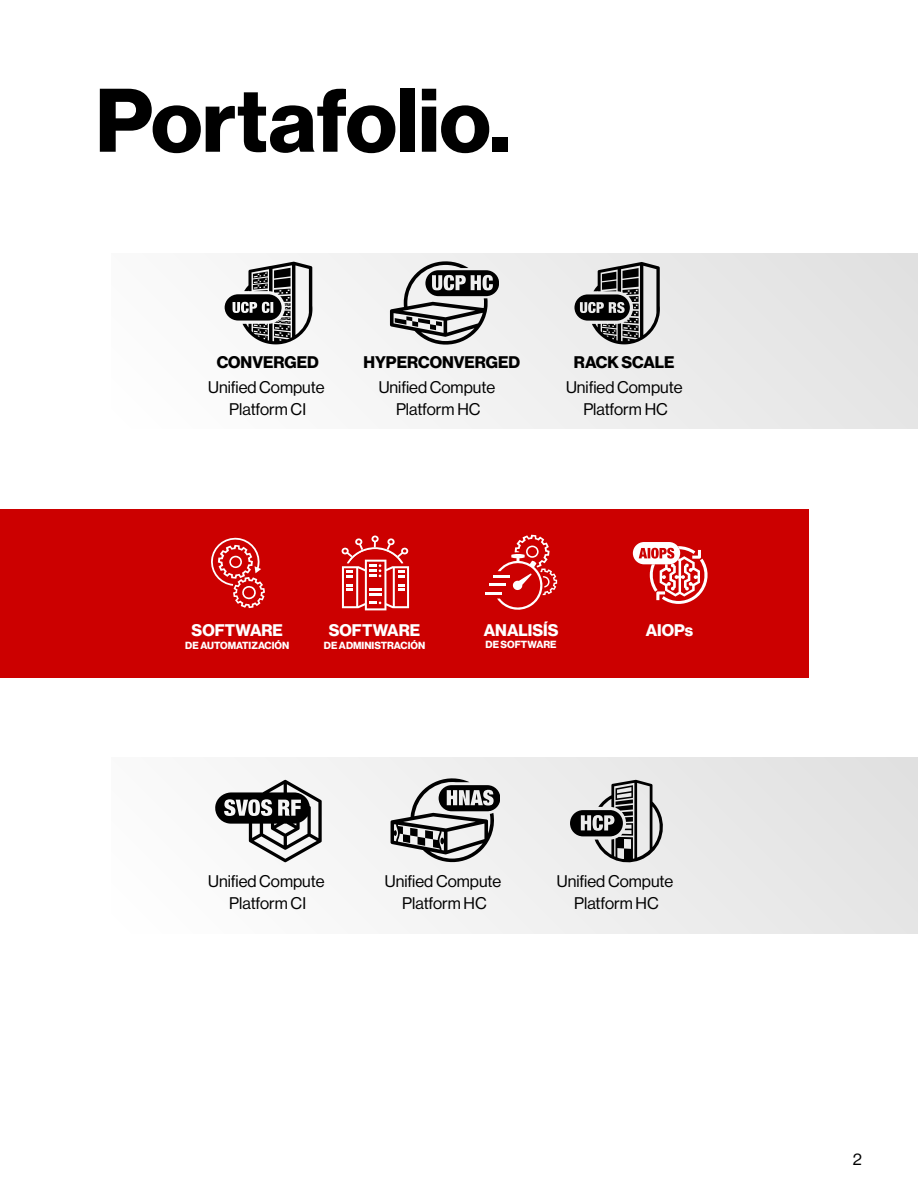
<style>
.page{position:relative;width:918px;height:1188px;background:#fff}
.page>*{position:absolute;margin:0;border:0;box-sizing:border-box;transform-origin:0 0}
.t1{font:700 88.2px "Neue Haas Display";color:#000}
.t2{font:16.5px/22.5px "Neue Haas Display";color:#000;text-align:center}
.t3{font:700 16.5px "Neue Haas Display";color:#000}
.t4{font:700 16.5px "Neue Haas Display";color:#fff}
.t5{font:700 10.2px "Neue Haas Display";color:#fff}
</style>
<div class="page">
<div style="left:111px;top:253px;width:807px;height:176px;background:linear-gradient(to right,#fdfdfd,#e3e3e3)"></div>
<div style="left:111px;top:758px;width:807px;height:175px;background:linear-gradient(to right,#fdfdfd,#e2e2e2)"></div>
<svg style="left:574px;top:262px;width:86px;height:82px;background:#838383"></svg>
<svg style="left:390px;top:261px;width:109px;height:84px"></svg>
<svg style="left:225px;top:262px;width:87px;height:82px"></svg>
<div style="left:0;top:510px;width:809px;height:168px;background:#c00"></div>
<svg style="left:633px;top:542px;width:75px;height:62px"></svg>
<svg style="left:342px;top:536px;width:67px;height:74px"></svg>
<svg style="left:211px;top:538px;width:54px;height:70px"></svg>
<svg style="left:485px;top:535px;width:72px;height:75px"></svg>
<svg style="left:215px;top:780px;width:107px;height:82px"></svg>
<svg style="left:391px;top:778px;width:109px;height:84px"></svg>
<svg style="left:570px;top:780px;width:93px;height:82px;background:#9d9d9d"></svg>
<h1 class="t1" style="left:96px;top:69px;width:416px">Portafolio.</h1>
<p class="t3" style="left:217px;top:352px;width:103px">CONVERGED</p>
<p class="t2" style="left:208px;top:376px;width:118px">Unified Compute<br>Platform CI</p>
<p class="t2" style="left:379px;top:376px;width:118px">Unified Compute<br>Platform HC</p>
<p class="t2" style="left:566px;top:376px;width:118px">Unified Compute<br>Platform HC</p>
<p class="t3" style="left:363px;top:352px;width:158px">HYPERCONVERGED</p>
<p class="t3" style="left:574px;top:352px;width:102px">RACK SCALE</p>
<p class="t4" style="left:192px;top:621px;width:93px">SOFTWARE</p>
<p class="t4" style="left:329px;top:621px;width:93px">SOFTWARE</p>
<p class="t4" style="left:484px;top:621px;width:76px">ANALISÍS</p>
<p class="t4" style="left:646px;top:621px;width:49px">AIOPs</p>
<p class="t5" style="left:185px;top:639px;width:105px">DE AUTOMATIZACIÓN</p>
<p class="t5" style="left:324px;top:639px;width:103px">DE ADMINISTRACIÓN</p>
<p class="t5" style="left:486px;top:638px;width:73px">DE SOFTWARE</p>
<p class="t2" style="left:208px;top:870px;width:118px">Unified Compute<br>Platform CI</p>
<p class="t2" style="left:385px;top:870px;width:118px">Unified Compute<br>Platform HC</p>
<p class="t2" style="left:557px;top:870px;width:118px">Unified Compute<br>Platform HC</p>
<p class="t2" style="left:853px;top:1148px;width:11px">2</p>
</div>
